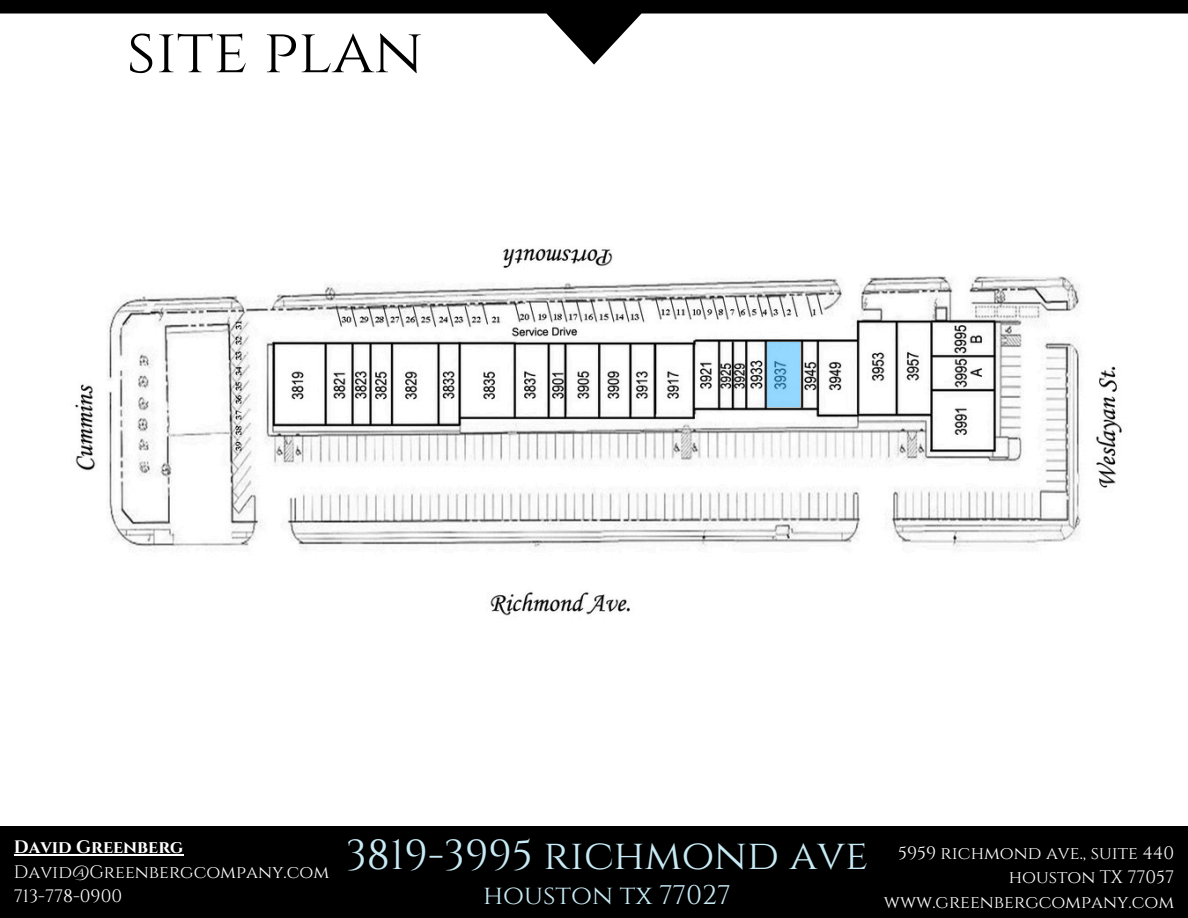
<style>
.page{position:relative;width:1188px;height:918px;background:#fff}
.page>*{position:absolute;margin:0;border:0;box-sizing:border-box;transform-origin:0 0}
.t1{font:63px "Cinzel";color:#000}
.t2{font:42px "Cinzel";color:#c7eaf4}
.t3{font:27px "Cinzel";color:#c7eaf4}
.t4{font:18px "Cinzel";color:#fff}
.t5{font:700 18px "Cinzel";color:#fff}
</style>
<div class="page">
<div style="left:0;top:826px;width:1188px;height:92px;background:#000"></div>
<svg style="left:0;top:0;width:1188px;height:65px"></svg>
<hr style="left:14px;top:854px;width:169px;height:1px;background:#fff">
<img style="left:75px;top:248px;width:1047px;height:368px">
<svg style="left:767px;top:342px;width:33px;height:65px;fill:#93d6fe"></svg>
<p class="t1" style="left:127px;top:11px;width:298px">site plan</p>
<h3 class="t5" style="left:14px;top:835px;width:171px">David Greenberg</h3>
<p class="t4" style="left:14px;top:860px;width:317px">David@Greenbergcompany.com</p>
<p class="t4" style="left:14px;top:885px;width:110px">713-778-0900</p>
<p class="t2" style="left:346px;top:828px;width:524px">3819-3995 richmond ave</p>
<p class="t3" style="left:483px;top:878px;width:249px">houston tx 77027</p>
<h1 class="t4" style="left:898px;top:841px;width:278px">5959 richmond ave., suite 440</h1>
<p class="t4" style="left:1009px;top:866px;width:167px">houston TX 77057</p>
<h2 class="t4" style="left:884px;top:891px;width:292px">www.greenbergcompany.com</h2>
</div>
